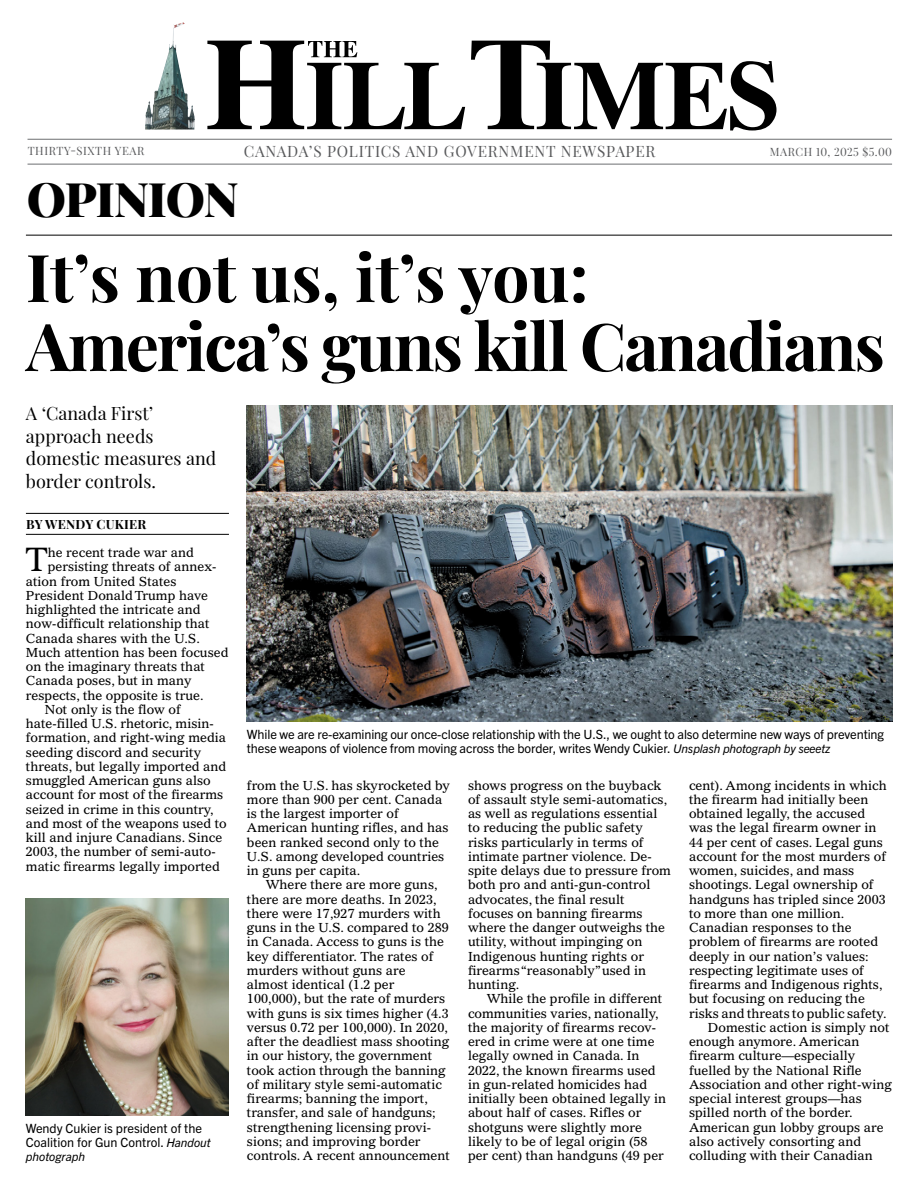
<style>
.page{position:relative;width:918px;height:1188px;background:#fff}
.page>*{position:absolute;margin:0;border:0;box-sizing:border-box;transform-origin:0 0}
.Headline{font:700 66px/69px "Playfair Display";letter-spacing:-.03em;color:#000}
.t1{font:900 47.7px "Playfair Display";letter-spacing:-.03em;color:#000}
.Drop_Cap{font:32.85px "Gazette LT Std";color:#000}
.Kicker{font:18px/22.5px "Playfair Display";color:#000}
.t2{font:15.3px "Playfair Display";letter-spacing:.05em;color:#58595b}
.Bodytext{font:12.75px/14.2px "Gazette LT Std";color:#000}
.Drop_Cap-2{font:12.75px "Gazette LT Std";color:#000}
.Cutline{font:12.75px/14.2px "Trade Gothic Next LT Pro";letter-spacing:-.01em;color:#000}
.Byline{font:700 12.75px "Playfair Display";letter-spacing:.02em;color:#000}
.Cutline-2{font:italic 12px "Trade Gothic Next LT Pro";color:#000}
.t3{font:11.25px "Playfair Display";letter-spacing:.03em;color:#58595b}
.t4{font:11.25px "Playfair Display";letter-spacing:.05em;color:#58595b}
.s1{font-style:italic;font-size:12px}
</style>
<div class="page">
<hr style="left:26px;top:513px;width:203px;height:1px;background:#000">
<hr style="left:26px;top:534px;width:203px;height:1px;background:#000">
<svg style="left:207px;top:41px;width:258px;height:88px"></svg>
<img style="left:145px;top:23px;width:50px;height:107px">
<svg style="left:471px;top:41px;width:305px;height:89px"></svg>
<hr style="left:26px;top:235px;width:866px;height:1px;background:#000">
<hr style="left:28px;top:139px;width:864px;height:1px;background:#6d6e71">
<hr style="left:28px;top:164px;width:864px;height:1px;background:#6d6e71">
<img style="left:247px;top:405px;width:645px;height:316px">
<img style="left:26px;top:898px;width:203px;height:218px">
<p class="t4" style="left:28px;top:142px;width:118px">THIRTY-SIXTH YEAR</p>
<p class="t2" style="left:244px;top:139px;width:413px">CANADA’S POLITICS AND GOVERNMENT NEWSPAPER</p>
<p class="t3" style="left:770px;top:143px;width:124px">MARCH 10, 2025 $5.00</p>
<p class="t1" style="left:27px;top:161px;width:213px">OPINION</p>
<p class="Headline" style="left:26px;top:237px;width:860px">It’s not us, it’s you:<br>America’s guns kill Canadians</p>
<p class="Kicker" style="left:26px;top:401px;width:192px">A ‘Canada First’ approach needs domestic measures and border controls.</p>
<p class="Byline" style="left:26px;top:514px;width:122px">BY WENDY CUKIER</p>
<p class="Drop_Cap" style="left:25px;top:539px;width:24px">T</p>
<p class="Drop_Cap-2" style="left:48px;top:545px;width:148px">he recent trade war and</p>
<p class="Drop_Cap-2" style="left:48px;top:559px;width:170px">persisting threats of annex-</p>
<p class="Drop_Cap-2" style="left:26px;top:573px;width:152px">ation from United States</p>
<p class="Drop_Cap-2" style="left:26px;top:587px;width:184px">President Donald Trump have</p>
<p class="Drop_Cap-2" style="left:26px;top:602px;width:176px">highlighted the intricate and</p>
<p class="Drop_Cap-2" style="left:26px;top:616px;width:185px">now-difficult relationship that</p>
<p class="Drop_Cap-2" style="left:26px;top:630px;width:176px">Canada shares with the U.S.</p>
<p class="Drop_Cap-2" style="left:26px;top:644px;width:204px">Much attention has been focused</p>
<p class="Drop_Cap-2" style="left:26px;top:659px;width:181px">on the imaginary threats that</p>
<p class="Drop_Cap-2" style="left:26px;top:673px;width:167px">Canada poses, but in many</p>
<p class="Drop_Cap-2" style="left:26px;top:687px;width:179px">respects, the opposite is true.</p>
<p class="Bodytext" style="left:26px;top:702px;width:202px;text-indent:19px">Not only is the flow of hate-filled U.S. rhetoric, misin&shy;formation, and right-wing media seeding discord and security threats, but legally imported and smuggled American guns also account for most of the firearms seized in crime in this country, and most of the weapons used to kill and injure Canadians. Since<br>2003, the number of semi-auto&shy;matic firearms legally imported</p>
<p class="Cutline" style="left:26px;top:1120px;width:186px">Wendy Cukier is president of the<br>Coalition for Gun Control. <span class="s1">Handout</span></p>
<p class="Cutline-2" style="left:26px;top:1148px;width:61px">photograph</p>
<p class="Cutline" style="left:247px;top:726px;width:639px">While we are re-examining our once-close relationship with the U.S., we ought to also determine new ways of preventing these weapons of violence from moving across the border, writes Wendy Cukier. <span class="s1">Unsplash photograph by seeetz</span></p>
<p class="Bodytext" style="left:247px;top:778px;width:205px">from the U.S. has skyrocketed by more than 900 per cent. Canada is the largest importer of<br>American hunting rifles, and has been ranked second only to the<br>U.S. among developed countries in guns per capita.</p>
<p class="Bodytext" style="left:247px;top:878px;width:205px;text-indent:19px">Where there are more guns, there are more deaths. In 2023, there were 17,927 murders with guns in the U.S. compared to 289 in Canada. Access to guns is the key differentiator. The rates of murders without guns are almost identical (1.2 per<br>100,000), but the rate of murders with guns is six times higher (4.3 versus 0.72 per 100,000). In 2020, after the deadliest mass shooting in our history, the government took action through the banning of military style semi-automatic firearms; banning the import, transfer, and sale of handguns; strengthening licensing provi&shy;sions; and improving border controls. A recent announcement</p>
<p class="Bodytext" style="left:468px;top:778px;width:205px">shows progress on the buyback of assault style semi-automatics, as well as regulations essential to reducing the public safety risks particularly in terms of intimate partner violence. De&shy;spite delays due to pressure from both pro and anti-gun-control advocates, the final result focuses on banning firearms where the danger outweighs the utility, without impinging on<br>Indigenous hunting rights or firearms “reasonably” used in hunting.</p>
<p class="Bodytext" style="left:468px;top:992px;width:200px;text-indent:19px">While the profile in different communities varies, nationally, the majority of firearms recov&shy;ered in crime were at one time legally owned in Canada. In<br>2022, the known firearms used in gun-related homicides had initially been obtained legally in about half of cases. Rifles or shotguns were slightly more likely to be of legal origin (58 per cent) than handguns (49 per</p>
<p class="Bodytext" style="left:689px;top:778px;width:199px">cent). Among incidents in which the firearm had initially been obtained legally, the accused was the legal firearm owner in<br>44 per cent of cases. Legal guns account for the most murders of women, suicides, and mass shootings. Legal ownership of handguns has tripled since 2003 to more than one million.<br>Canadian responses to the problem of firearms are rooted deeply in our nation’s values: respecting legitimate uses of firearms and Indigenous rights, but focusing on reducing the risks and threats to public safety.</p>
<p class="Bodytext" style="left:689px;top:1020px;width:205px;text-indent:19px">Domestic action is simply not enough anymore. American firearm culture—especially fuelled by the National Rifle<br>Association and other right-wing special interest groups—has spilled north of the border.<br>American gun lobby groups are also actively consorting and colluding with their Canadian</p>
</div>
